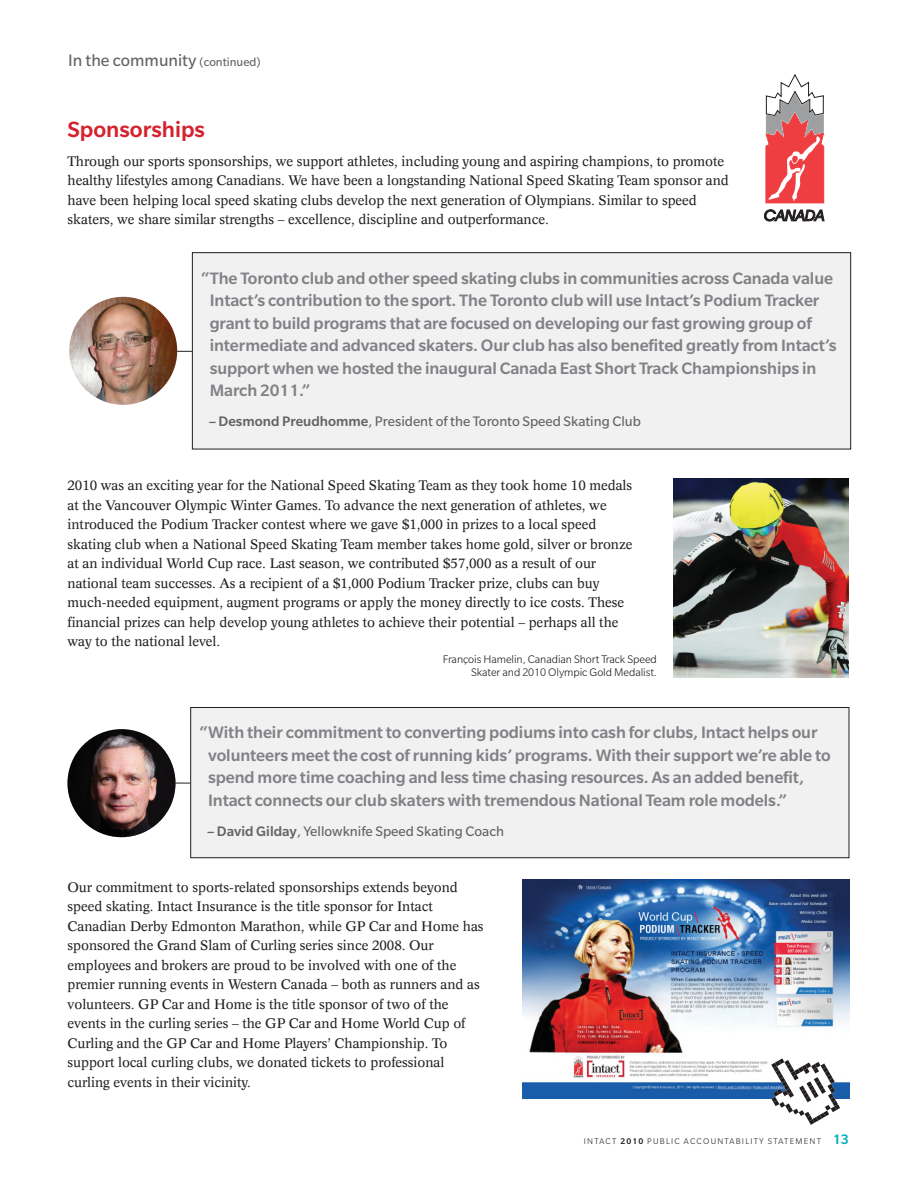
<style>
.page{position:relative;width:918px;height:1188px;background:#fff}
.page>*{position:absolute;margin:0;border:0;box-sizing:border-box;transform-origin:0 0}
.t1{font:500 24px "Slate Std";color:#d5222d}
.t2{font:500 18px/22.5px "Slate Std";letter-spacing:-.005em;color:#808285}
.t3{font:18px "Slate Std";color:#636466}
.t4{font:15px "Slate Std";color:#636466}
.t5{font:13.5px/19.5px "Concorde";letter-spacing:-.005em;color:#231f20}
.t6{font:300 12px/13.5px "Slate Std";letter-spacing:-.005em;color:#231f20;text-align:right}
.t7{font:300 9px "Slate Std";letter-spacing:.135em;color:#231f20}
.s1{font-size:12.75px}
.s2{font-weight:500}
.s3{font-weight:500;font-size:15px;color:#00aebd}
</style>
<div class="page">
<img style="left:674px;top:478px;width:175px;height:199px">
<img style="left:523px;top:880px;width:326px;height:218px">
<svg style="left:771px;top:1058px;width:69px;height:67px"></svg>
<svg style="left:176px;top:783px;width:14px;height:1px"></svg>
<img style="left:68px;top:729px;width:108px;height:108px;border-radius:50%">
<div style="left:191px;top:708px;width:658px;height:150px;background:#f1f1f2"></div>
<div style="left:190px;top:707px;width:659px;height:151px;border:1px solid #231f20"></div>
<svg style="left:177px;top:351px;width:15px;height:1px"></svg>
<img style="left:69px;top:297px;width:108px;height:108px;border-radius:50%">
<div style="left:192px;top:253px;width:659px;height:196px;background:#f1f1f2"></div>
<div style="left:192px;top:252px;width:659px;height:197px;border:1px solid #231f20"></div>
<svg style="left:764px;top:74px;width:60px;height:147px"></svg>
<h2 class="t3" style="left:68px;top:54px;width:194px">In the community <span class="s1">(continued)</span></h2>
<h1 class="t1" style="left:68px;top:122px;width:139px">Sponsorships</h1>
<p class="t5" style="left:68px;top:152px;width:663px">Through our sports sponsorships, we support athletes, including young and aspiring champions, to promote healthy lifestyles among Canadians. We have been a longstanding National Speed Skating Team sponsor and have been helping local speed skating clubs develop the next generation of Olympians. Similar to speed skaters, we share similar strengths – excellence, discipline and outperformance.</p>
<p class="t2" style="left:210px;top:268px;width:628px;text-indent:-8px">“The Toronto club and other speed skating clubs in communities across Canada value Intact’s contribution to the sport. The Toronto club will use Intact’s Podium Tracker grant to build programs that are focused on developing our fast growing group of intermediate and advanced skaters. Our club has also benefited greatly from Intact’s support when we hosted the inaugural Canada East Short Track Championships in March 2011.”</p>
<p class="t4" style="left:209px;top:416px;width:434px"><span class="s2">– Desmond Preudhomme</span>, President of the Toronto Speed Skating Club</p>
<p class="t5" style="left:67px;top:477px;width:567px">2010 was an exciting year for the National Speed Skating Team as they took home 10 medals at the Vancouver Olympic Winter Games. To advance the next generation of athletes, we introduced the Podium Tracker contest where we gave $1,000 in prizes to a local speed skating club when a National Speed Skating Team member takes home gold, silver or bronze at an individual World Cup race. Last season, we contributed $57,000 as a result of our national team successes. As a recipient of a $1,000 Podium Tracker prize, clubs can buy much-needed equipment, augment programs or apply the money directly to ice costs. These financial prizes can help develop young athletes to achieve their potential – perhaps all the way to the national level.</p>
<p class="t6" style="left:443px;top:653px;width:216px">François Hamelin, Canadian Short Track Speed<br>Skater and 2010 Olympic Gold Medalist.</p>
<p class="t2" style="left:208px;top:723px;width:624px;text-indent:-8px">“With their commitment to converting podiums into cash for clubs, Intact helps our volunteers meet the cost of running kids’ programs. With their support we’re able to spend more time coaching and less time chasing resources. As an added benefit, Intact connects our club skaters with tremendous National Team role models.”</p>
<p class="t4" style="left:207px;top:826px;width:299px"><span class="s2">– David Gilday</span>, Yellowknife Speed Skating Coach</p>
<p class="t5" style="left:67px;top:878px;width:418px">Our commitment to sports-related sponsorships extends beyond speed skating. Intact Insurance is the title sponsor for Intact Canadian Derby Edmonton Marathon, while GP Car and Home has sponsored the Grand Slam of Curling series since 2008. Our employees and brokers are proud to be involved with one of the premier running events in Western Canada – both as runners and as volunteers. GP Car and Home is the title sponsor of two of the events in the curling series – the GP Car and Home World Cup of Curling and the GP Car and Home Players’ Championship. To support local curling clubs, we donated tickets to professional curling events in their vicinity.</p>
<p class="t7" style="left:584px;top:1138px;width:267px">INTACT <span class="s2">2010</span> PUBLIC ACCOUNTABILITY STATEMENT <span class="s3">13</span></p>
</div>
